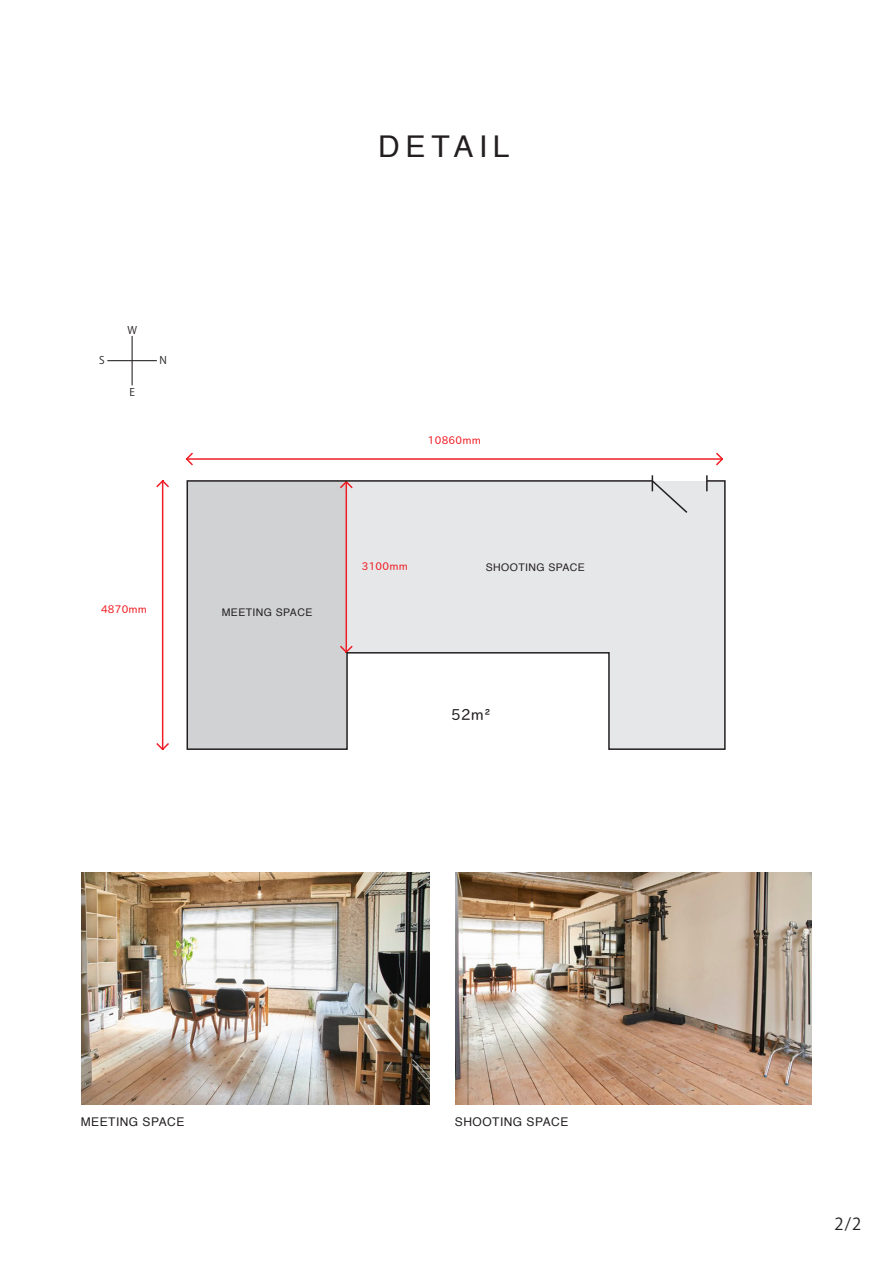
<style>
.page{position:relative;width:893px;height:1263px;background:#fff}
.page>*{position:absolute;margin:0;border:0;box-sizing:border-box;transform-origin:0 0}
.t1{font:30px "Helvetica";letter-spacing:.185em;color:#231f20}
.t2{font:16.5px "Koz Go Pr 6 N";color:#231f20}
.t3{font:15px "TB Go Pro";color:#231f20}
.t4{font:12px "Helvetica";letter-spacing:.035em;color:#231f20}
.t5{font:10.5px "Helvetica";letter-spacing:.035em;color:#231f20}
.t6{font:10.5px "TB Go Pro";letter-spacing:.025em;color:#ee1d23}
.t7{font:10.5px "Koz Go Pr 6 N";color:#231f20}
</style>
<div class="page">
<img style="left:81px;top:872px;width:349px;height:233px">
<img style="left:455px;top:872px;width:357px;height:233px">
<hr style="left:162px;top:481px;width:1px;height:268px;background:#ee1d23">
<svg style="left:156px;top:480px;width:13px;height:9px"></svg>
<svg style="left:156px;top:741px;width:13px;height:9px"></svg>
<hr style="left:186px;top:458px;width:536px;height:2px;background:#ee1d23">
<svg style="left:714px;top:452px;width:9px;height:14px"></svg>
<svg style="left:186px;top:452px;width:9px;height:14px"></svg>
<svg style="left:651px;top:475px;width:3px;height:4px"></svg>
<svg style="left:186px;top:479px;width:540px;height:271px"></svg>
<hr style="left:132px;top:336px;width:1px;height:49px;background:#231f20">
<hr style="left:107px;top:360px;width:50px;height:1px;background:#231f20">
<h1 class="t1" style="left:378px;top:123px;width:133px">DETAIL</h1>
<p class="t7" style="left:127px;top:324px;width:11px">W</p>
<p class="t7" style="left:99px;top:355px;width:7px">S</p>
<p class="t7" style="left:159px;top:355px;width:9px">N</p>
<p class="t7" style="left:129px;top:387px;width:7px">E</p>
<p class="t6" style="left:101px;top:600px;width:48px">4870mm</p>
<p class="t5" style="left:222px;top:604px;width:92px">MEETING SPACE</p>
<p class="t6" style="left:428px;top:431px;width:54px">10860mm</p>
<p class="t6" style="left:362px;top:558px;width:48px">3100mm</p>
<p class="t5" style="left:486px;top:559px;width:101px">SHOOTING SPACE</p>
<p class="t3" style="left:451px;top:701px;width:41px">52m²</p>
<p class="t4" style="left:81px;top:1113px;width:105px">MEETING SPACE</p>
<p class="t4" style="left:455px;top:1113px;width:115px">SHOOTING SPACE</p>
<h2 class="t2" style="left:834px;top:1215px;width:28px">2/2</h2>
</div>
